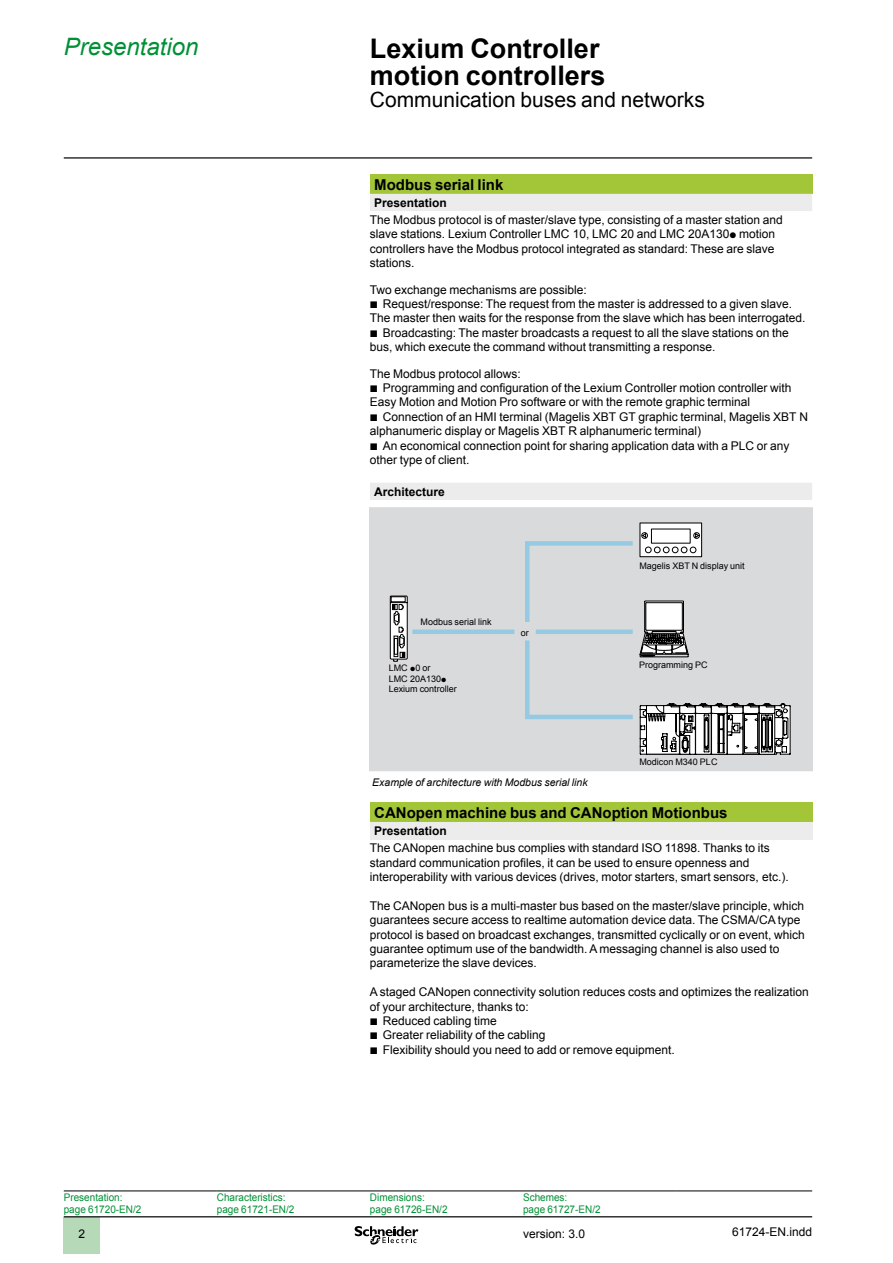
<style>
.page{position:relative;width:893px;height:1263px;background:#fff}
.page>*{position:absolute;margin:0;border:0;box-sizing:border-box;transform-origin:0 0}
.t1{font:700 27px/27px "Arial";color:#000}
.t2{font:italic 24px "Arial";color:#009036}
.t3{font:21px "Arial";color:#000}
.t4{font:700 15px "Arial";color:#000}
.t5{font:12px/14.4px "Arial";color:#000}
.t6{font:700 12px "Arial";color:#000}
.t7{font:10.5px/12px "Arial";color:#009036;scale:.95 1}
.t8{font:italic 10.5px "Arial";color:#000}
.t9{font:9px/10.5px "Arial";color:#000}
.s1{font-family:"Graph Schneider"}
</style>
<div class="page">
<hr style="left:64px;top:157px;width:748px;height:2px;background:#000">
<div style="left:64px;top:1217px;width:36px;height:37px;background:#b6d9b7"></div>
<hr style="left:64px;top:1216px;width:748px;height:1px;background:#000">
<svg style="left:355px;top:1226px;width:63px;height:19px"></svg>
<div style="left:370px;top:174px;width:442px;height:20px;background:#a3c538"></div>
<svg style="left:370px;top:194px;width:442px;height:306px"></svg>
<div style="left:370px;top:507px;width:442px;height:264px;background:#d9dadb"></div>
<svg style="left:389px;top:595px;width:19px;height:67px"></svg>
<div style="left:394px;top:638px;width:4px;height:16px;border:1px solid #000"></div>
<div style="left:412px;top:629px;width:102px;height:5px;background:#96cae2"></div>
<div style="left:640px;top:523px;width:62px;height:34px;background:#fff"></div>
<div style="left:639px;top:522px;width:63px;height:35px;border:1px solid #000"></div>
<div style="left:651px;top:529px;width:39px;height:14px;border:1px solid #000"></div>
<div style="left:641px;top:532px;width:7px;height:7px;border:1px solid #000;border-radius:50%"></div>
<div style="left:693px;top:532px;width:7px;height:7px;border:1px solid #000;border-radius:50%"></div>
<svg style="left:525px;top:533px;width:266px;height:222px"></svg>
<div style="left:370px;top:802px;width:442px;height:20px;background:#a3c538"></div>
<div style="left:370px;top:822px;width:442px;height:17px;background:#edecec"></div>
<hr style="left:523px;top:1191px;width:153px;height:1px;background:#000">
<hr style="left:676px;top:1191px;width:136px;height:1px;background:#000">
<hr style="left:64px;top:1191px;width:153px;height:1px;background:#000">
<hr style="left:217px;top:1191px;width:153px;height:1px;background:#000">
<hr style="left:370px;top:1191px;width:153px;height:1px;background:#000">
<h2 class="t2" style="left:64px;top:31px;width:136px">Presentation</h2>
<h1 class="t1" style="left:370px;top:36px;width:237px">Lexium Controller motion controllers</h1>
<h3 class="t3" style="left:370px;top:86px;width:336px">Communication buses and networks</h3>
<p class="t4" style="left:374px;top:174px;width:131px">Modbus serial link</p>
<p class="t6" style="left:374px;top:195px;width:74px">Presentation</p>
<p class="t5" style="left:370px;top:213px;width:414px">The Modbus protocol is of master/slave type, consisting of a master station and slave stations. Lexium Controller LMC 10, LMC 20 and LMC 20A130<span class="s1">p</span> motion controllers have the Modbus protocol integrated as standard: These are slave stations.</p>
<p class="t5" style="left:370px;top:282px;width:437px">Two exchange mechanisms are possible:<br><span class="s1">b</span> Request/response: The request from the master is addressed to a given slave.<br>The master then waits for the response from the slave which has been interrogated. <span class="s1">b</span> Broadcasting: The master broadcasts a request to all the slave stations on the bus, which execute the command without transmitting a response.</p>
<p class="t5" style="left:370px;top:366px;width:440px">The Modbus protocol allows:<br><span class="s1">b</span> Programming and configuration of the Lexium Controller motion controller with Easy Motion and Motion Pro software or with the remote graphic terminal<br><span class="s1">b</span> Connection of an HMI terminal (Magelis XBT GT graphic terminal, Magelis XBT N alphanumeric display or Magelis XBT R alphanumeric terminal)<br><span class="s1">b</span> An economical connection point for sharing application data with a PLC or any other type of client.</p>
<p class="t6" style="left:374px;top:484px;width:72px">Architecture</p>
<p class="t9" style="left:421px;top:616px;width:73px">Modbus serial link</p>
<p class="t9" style="left:389px;top:663px;width:70px">LMC <span class="s1">p</span>0 or<br>LMC 20A130<span class="s1">p<br></span>Lexium controller</p>
<p class="t9" style="left:521px;top:627px;width:10px">or</p>
<p class="t9" style="left:639px;top:560px;width:107px">Magelis XBT N display unit</p>
<p class="t9" style="left:639px;top:659px;width:70px">Programming PC</p>
<p class="t9" style="left:639px;top:757px;width:80px">Modicon M340 PLC</p>
<p class="t8" style="left:372px;top:776px;width:217px">Example of architecture with Modbus serial link</p>
<p class="t4" style="left:374px;top:802px;width:355px">CANopen machine bus and CANoption Motionbus</p>
<p class="t6" style="left:374px;top:823px;width:74px">Presentation</p>
<p class="t5" style="left:370px;top:841px;width:420px">The CANopen machine bus complies with standard ISO 11898. Thanks to its standard communication profiles, it can be used to ensure openness and interoperability with various devices (drives, motor starters, smart sensors, etc.).</p>
<p class="t5" style="left:370px;top:898px;width:436px">The CANopen bus is a multi-master bus based on the master/slave principle, which guarantees secure access to realtime automation device data. The CSMA/CA type protocol is based on broadcast exchanges, transmitted cyclically or on event, which guarantee optimum use of the bandwidth. A messaging channel is also used to parameterize the slave devices.</p>
<p class="t5" style="left:370px;top:985px;width:440px">A staged CANopen connectivity solution reduces costs and optimizes the realization of your architecture, thanks to:<br><span class="s1">b</span> Reduced cabling time<br><span class="s1">b</span> Greater reliability of the cabling<br><span class="s1">b</span> Flexibility should you need to add or remove equipment.</p>
<p class="t7" style="left:64px;top:1191px;width:83px">Presentation: page 61720-EN/2</p>
<p class="t7" style="left:217px;top:1191px;width:83px">Characteristics: page 61721-EN/2</p>
<p class="t7" style="left:370px;top:1191px;width:83px">Dimensions: page 61726-EN/2</p>
<p class="t7" style="left:523px;top:1191px;width:83px">Schemes:<br>page 61727-EN/2</p>
<p class="t5" style="left:523px;top:1226px;width:64px">version: 3.0</p>
<p class="t5" style="left:732px;top:1225px;width:82px">61724-EN.indd</p>
</div>
